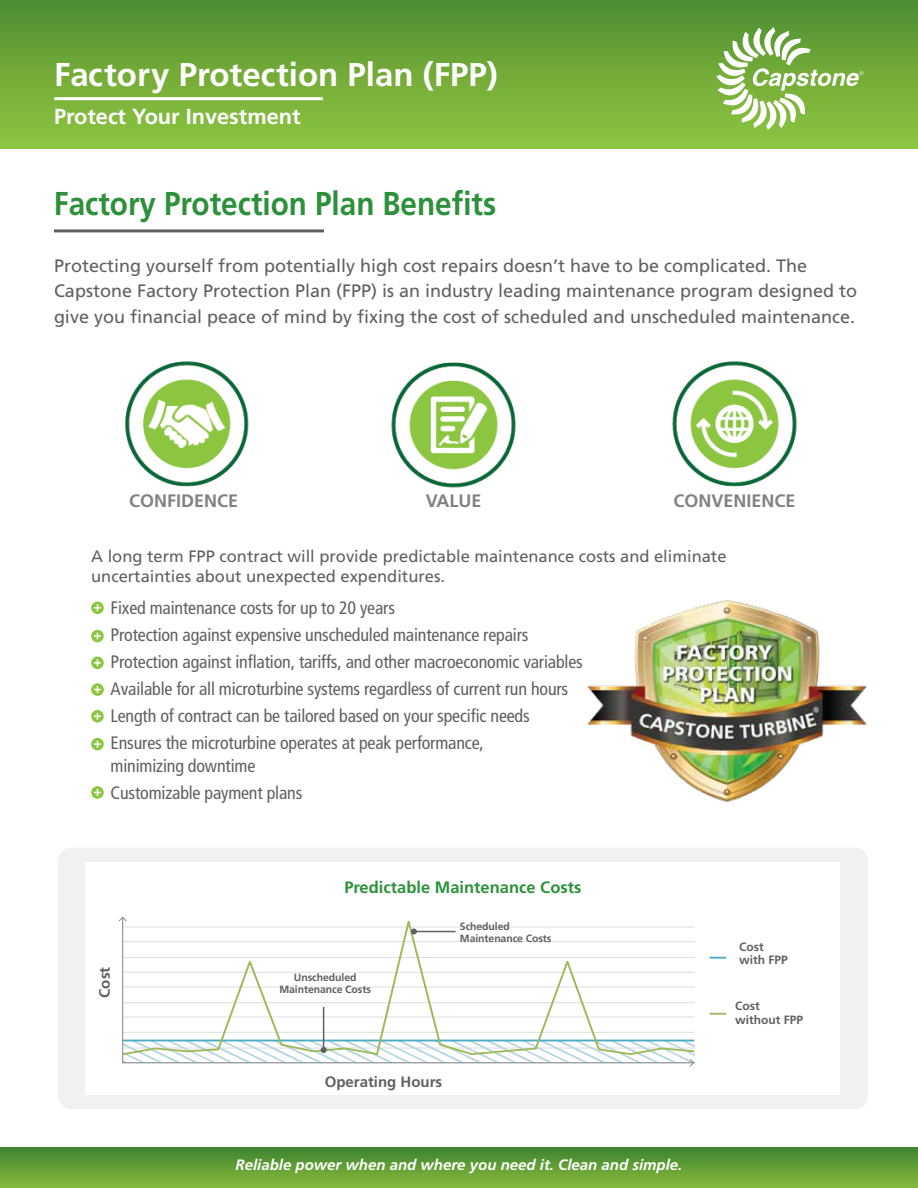
<style>
.page{position:relative;width:918px;height:1188px;background:#fff}
.page>*{position:absolute;margin:0;border:0;box-sizing:border-box;transform-origin:0 0}
.t1{font:700 33px "Frutiger LT Std";color:#2c913a;scale:.9 1}
.t2{font:700 33px "Frutiger LT Std";color:#fff}
.t3{font:700 21.75px "Frutiger LT Std";color:#fff}
.t4{font:condensed 18px/27px "Frutiger LT Std";letter-spacing:-.01em;color:#5f6062}
.t5{font:18px/25.5px "Frutiger LT Std";color:#5f6062}
.t6{font:700 18px "Frutiger LT Std";color:#808285}
.t7{font:16.5px/19.8px "Frutiger LT Std";color:#5f6062}
.t8{font:700 16.5px "Frutiger LT Std";color:#2c913a}
.t9{font:italic 700 15px "Frutiger LT Std";color:#fff}
.t10{font:700 15px "Frutiger LT Std";color:#5f6062}
.t11{font:700 12px/13.5px "Frutiger LT Std";color:#5f6062}
.t12{font:700 10.5px/12px "Frutiger LT Std";letter-spacing:-.01em;color:#5f6062}
</style>
<div class="page">
<div style="left:0;top:1148px;width:918px;height:40px;background:linear-gradient(to bottom,#418531,#84b93b)"></div>
<div style="left:0;top:0;width:918px;height:148px;background:linear-gradient(to bottom,#4e8d32,#91c740)"></div>
<svg style="left:716px;top:27px;width:147px;height:103px"></svg>
<hr style="left:54px;top:229px;width:270px;height:3px;background:#5f6062">
<hr style="left:54px;top:97px;width:269px;height:3px;background:#fff">
<svg style="left:91px;top:602px;width:13px;height:12px"></svg>
<svg style="left:94px;top:604px;width:7px;height:7px"></svg>
<svg style="left:91px;top:630px;width:13px;height:12px"></svg>
<svg style="left:94px;top:633px;width:7px;height:6px"></svg>
<svg style="left:91px;top:657px;width:13px;height:12px"></svg>
<svg style="left:94px;top:659px;width:7px;height:7px"></svg>
<svg style="left:91px;top:683px;width:13px;height:13px"></svg>
<svg style="left:94px;top:686px;width:7px;height:7px"></svg>
<svg style="left:91px;top:710px;width:13px;height:13px"></svg>
<svg style="left:94px;top:713px;width:7px;height:7px"></svg>
<svg style="left:91px;top:738px;width:13px;height:12px"></svg>
<svg style="left:94px;top:741px;width:7px;height:7px"></svg>
<svg style="left:91px;top:786px;width:13px;height:13px"></svg>
<svg style="left:94px;top:789px;width:7px;height:7px"></svg>
<div style="left:58px;top:848px;width:810px;height:261px;background:#f1f1f2;border-radius:14px"></div>
<div style="left:85px;top:863px;width:755px;height:232px;background:#fff"></div>
<svg style="left:710px;top:957px;width:16px;height:2px"></svg>
<svg style="left:710px;top:1013px;width:16px;height:2px"></svg>
<svg style="left:122px;top:920px;width:573px;height:144px"></svg>
<svg style="left:690px;top:1059px;width:5px;height:8px"></svg>
<svg style="left:119px;top:917px;width:8px;height:4px"></svg>
<hr style="left:414px;top:931px;width:41px;height:1px;background:#5f6062">
<svg style="left:411px;top:929px;width:6px;height:6px"></svg>
<hr style="left:323px;top:1007px;width:1px;height:43px;background:#5f6062">
<svg style="left:321px;top:1047px;width:6px;height:6px"></svg>
<img style="left:125px;top:361px;width:124px;height:126px">
<img style="left:391px;top:362px;width:125px;height:126px">
<img style="left:672px;top:361px;width:125px;height:126px">
<img style="left:587px;top:600px;width:280px;height:202px">
<h1 class="t2" style="left:54px;top:55px;width:445px">Factory Protection Plan (FPP)</h1>
<p class="t3" style="left:54px;top:104px;width:248px">Protect Your Investment</p>
<h1 class="t1" style="left:54px;top:184px;width:493px">Factory Protection Plan Benefits</h1>
<p class="t5" style="left:54px;top:253px;width:805px">Protecting yourself from potentially high cost repairs doesn’t have to be complicated. The<br>Capstone Factory Protection Plan (FPP) is an industry leading maintenance program designed to give you financial peace of mind by fixing the cost of scheduled and unscheduled maintenance.</p>
<p class="t6" style="left:129px;top:490px;width:111px">CONFIDENCE</p>
<p class="t6" style="left:426px;top:490px;width:57px">VALUE</p>
<p class="t6" style="left:673px;top:490px;width:124px">CONVENIENCE</p>
<p class="t7" style="left:91px;top:547px;width:637px">A long term FPP contract will provide predictable maintenance costs and eliminate uncertainties about unexpected expenditures.</p>
<p class="t4" style="left:111px;top:595px;width:474px">Fixed maintenance costs for up to 20 years<br>Protection against expensive unscheduled maintenance repairs Protection against inflation, tariffs, and other macroeconomic variables Available for all microturbine systems regardless of current run hours Length of contract can be tailored based on your specific needs Ensures the microturbine operates at peak performance,</p>
<p class="t4" style="left:111px;top:752px;width:193px">minimizing downtime<br>Customizable payment plans</p>
<p class="t10" style="left:96px;top:998px;width:32px;rotate:-90deg">Cost</p>
<p class="t8" style="left:344px;top:877px;width:239px">Predictable Maintenance Costs</p>
<p class="t12" style="left:279px;top:972px;width:93px;text-align:center">Unscheduled<br>Maintenance Costs</p>
<p class="t12" style="left:460px;top:921px;width:93px">Scheduled<br>Maintenance Costs</p>
<p class="t10" style="left:325px;top:1073px;width:119px">Operating Hours</p>
<p class="t9" style="left:236px;top:1156px;width:448px">Reliable power when and where you need it. Clean and simple.</p>
<p class="t11" style="left:739px;top:940px;width:50px">Cost with FPP</p>
<p class="t11" style="left:735px;top:999px;width:70px;line-height:14.4px">Cost without FPP</p>
</div>
